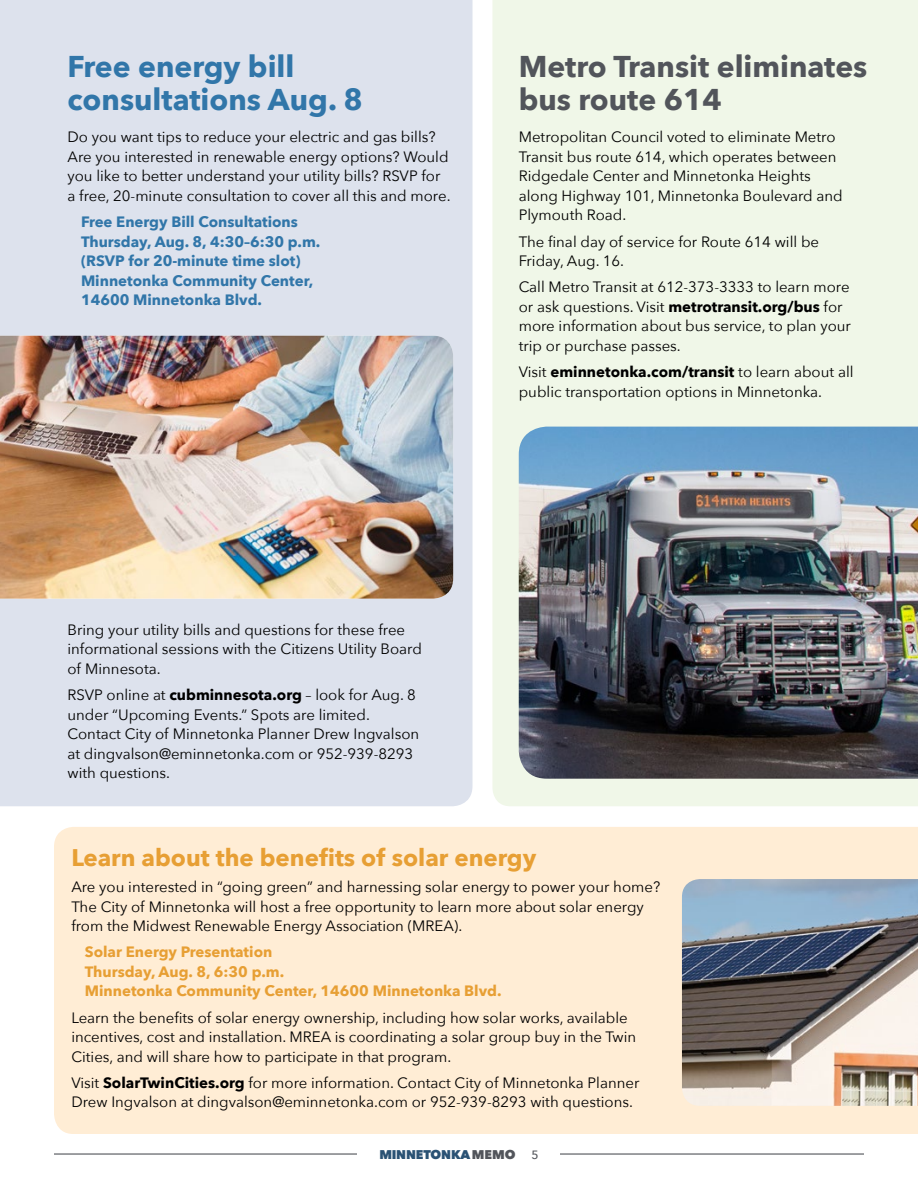
<style>
.page{position:relative;width:918px;height:1188px;background:#fff}
.page>*{position:absolute;margin:0;border:0;box-sizing:border-box;transform-origin:0 0}
.t1{font:700 30px/33px "Avenir Next";color:#52555b}
.t2{font:700 30px/33px "Avenir Next";color:#3176a9}
.t3{font:700 24px "Avenir Next";color:#e79f34}
.t4{font:15px/19.5px "Avenir Next";color:#000}
.t5{font:700 15px/19.5px "Avenir Next";color:#3176a9}
.t6{font:700 15px/19.5px "Avenir Next";color:#e79f34}
.t7{font:800 12.6px "Avenir Next";letter-spacing:-.01em;color:#2a5274}
.s1{font-weight:700}
.s2{color:#52555b}
.s3{font-weight:500;font-size:12px;color:#52555b}
</style>
<div class="page">
<div style="left:0;top:0;width:472px;height:806px;background:#dde2ed"></div>
<img style="left:0;top:336px;width:453px;height:263px">
<div style="left:492px;top:0;width:426px;height:806px;background:#f0f7e8"></div>
<hr style="left:54px;top:1153px;width:810px;height:2px;background:#52555b">
<div style="left:358px;top:1146px;width:202px;height:18px;background:#fff"></div>
<div style="left:54px;top:827px;width:864px;height:307px;background:#ffedd5"></div>
<img style="left:682px;top:879px;width:236px;height:227px">
<img style="left:519px;top:427px;width:399px;height:352px">
<h1 class="t2" style="left:68px;top:49px;width:297px">Free energy bill consultations Aug. 8</h1>
<p class="t4" style="left:68px;top:127px;width:385px">Do you want tips to reduce your electric and gas bills?<br>Are you interested in renewable energy options? Would you like to better understand your utility bills? RSVP for a free, 20-minute consultation to cover all this and more.</p>
<p class="t5" style="left:81px;top:212px;width:241px">Free Energy Bill Consultations<br>Thursday, Aug. 8, 4:30–6:30 p.m. (RSVP for 20-minute time slot)<br>Minnetonka Community Center,<br>14600 Minnetonka Blvd.</p>
<h1 class="t1" style="left:519px;top:49px;width:350px">Metro Transit eliminates bus route 614</h1>
<p class="t4" style="left:519px;top:127px;width:326px">Metropolitan Council voted to eliminate Metro Transit bus route 614, which operates between Ridgedale Center and Minnetonka Heights along Highway 101, Minnetonka Boulevard and Plymouth Road.</p>
<p class="t4" style="left:519px;top:231px;width:302px">The final day of service for Route 614 will be<br>Friday, Aug. 16.</p>
<p class="t4" style="left:519px;top:277px;width:334px">Call Metro Transit at 612-373-3333 to learn more or ask questions. Visit <span class="s1">metrotransit.org/bus</span> for more information about bus service, to plan your trip or purchase passes.</p>
<p class="t4" style="left:519px;top:361px;width:336px">Visit <span class="s1">eminnetonka.com/transit</span> to learn about all public transportation options in Minnetonka.</p>
<p class="t4" style="left:68px;top:619px;width:356px">Bring your utility bills and questions for these free informational sessions with the Citizens Utility Board of Minnesota.</p>
<p class="t4" style="left:68px;top:685px;width:353px">RSVP online at <span class="s1">cubminnesota.org</span> – look for Aug. 8 under “Upcoming Events.” Spots are limited.<br>Contact City of Minnetonka Planner Drew Ingvalson at dingvalson@eminnetonka.com or 952-939-8293 with questions.</p>
<h2 class="t3" style="left:71px;top:837px;width:466px">Learn about the benefits of solar energy</h2>
<p class="t4" style="left:71px;top:877px;width:590px">Are you interested in “going green” and harnessing solar energy to power your home?<br>The City of Minnetonka will host a free opportunity to learn more about solar energy from the Midwest Renewable Energy Association (MREA).</p>
<p class="t6" style="left:85px;top:942px;width:418px">Solar Energy Presentation<br>Thursday, Aug. 8, 6:30 p.m.<br>Minnetonka Community Center, 14600 Minnetonka Blvd.</p>
<p class="t4" style="left:71px;top:1007px;width:566px">Learn the benefits of solar energy ownership, including how solar works, available incentives, cost and installation. MREA is coordinating a solar group buy in the Twin<br>Cities, and will share how to participate in that program.</p>
<p class="t4" style="left:71px;top:1072px;width:570px">Visit <span class="s1">SolarTwinCities.org</span> for more information. Contact City of Minnetonka Planner<br>Drew Ingvalson at dingvalson@eminnetonka.com or 952-939-8293 with questions.</p>
<p class="t7" style="left:379px;top:1147px;width:161px">MINNETONKA<span class="s2">MEMO</span> <span class="s3">5</span></p>
</div>
